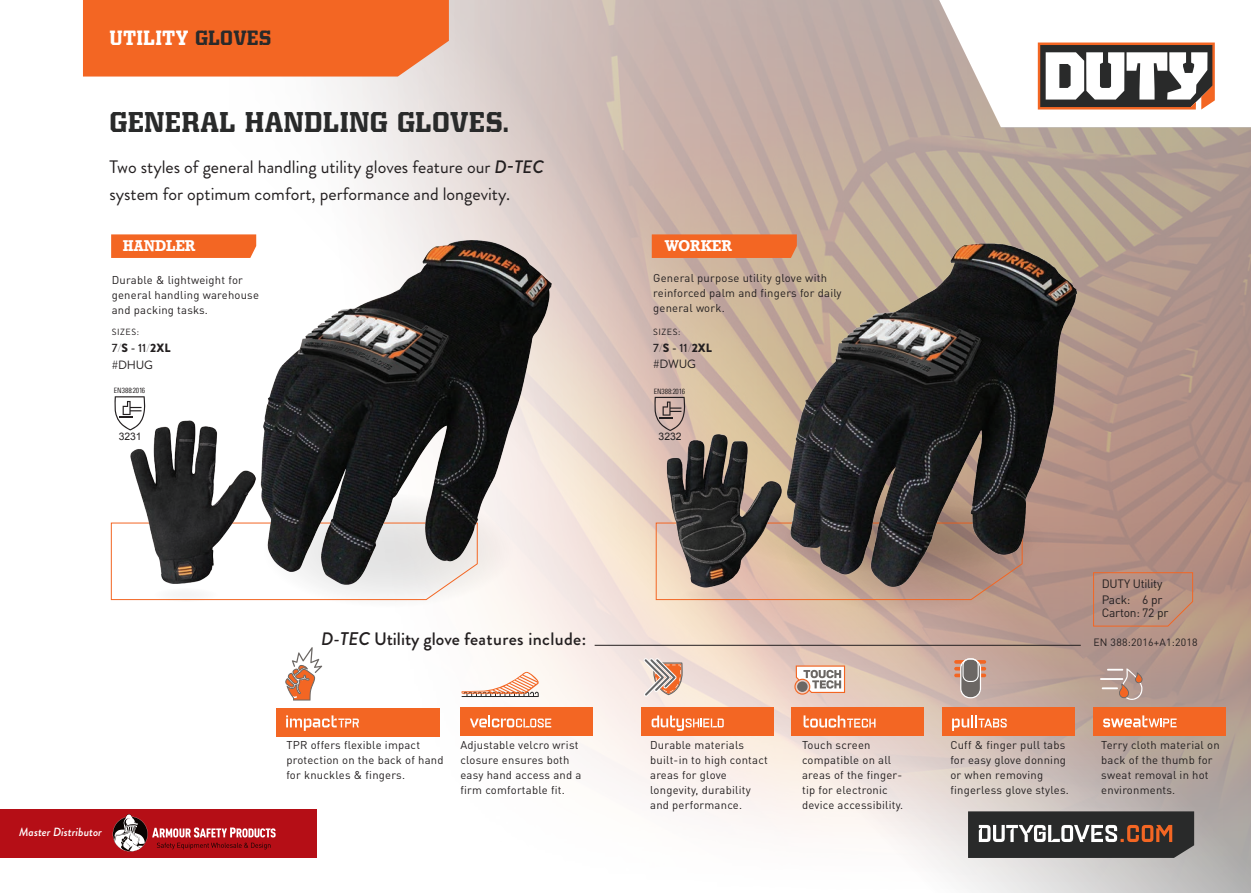
<style>
.page{position:relative;width:1251px;height:893px;background:#fff}
.page>*{position:absolute;margin:0;border:0;box-sizing:border-box;transform-origin:0 0}
.t1{font:700 27px "Kairos Pro";letter-spacing:.01em;color:#292a2a;scale:.9 1}
.t2{font:700 19.5px "Kairos Pro";letter-spacing:.01em;color:#fff;scale:.9 1}
.t3{font:18px/27px "Brandon Grotesque";color:#231f20}
.t4{font:500 18px "Brandon Grotesque";letter-spacing:.015em;color:#231f20}
.t5{font:700 14.7px "Rockwell";color:#fff;scale:.9 1}
.t6{font:12px/16.5px "Brandon Grotesque";letter-spacing:-.02em;color:#231f20}
.t7{font:12px/16.2px "DIN Pro";letter-spacing:-.02em;color:#231f20}
.t8{font:italic 500 11.85px "Brandon Grotesque";color:#fff}
.t9{font:11.25px/15px "DIN Pro";letter-spacing:.02em;color:#231f20}
.t10{font:10.5px "DIN Pro";letter-spacing:.02em;color:#231f20}
.t11{font:10.35px "Arial";color:#231f20}
.t12{font:9px "Brandon Grotesque";letter-spacing:.06em;color:#231f20}
.t13{font:7.35px "Linotype Univers 420 Cn";color:#231f20}
.s1{color:#292a2a}
.s2{font-weight:500;font-style:italic}
.s3{font-weight:500;font-style:italic;font-size:21px}
.s4{font-weight:500}
.s5{font-weight:100}
.s6{font-weight:900}
.s7{font-style:italic}
.s8{font-style:italic;font-size:18.3px}
</style>
<div class="page">
<img style="left:110px;top:0;width:1140px;height:893px">
<div style="left:153px;top:588px;width:65px;height:14px;background:#faeee8;border-radius:50%"></div>
<svg style="left:261px;top:493px;width:253px;height:115px"></svg>
<div style="left:83px;top:0;width:366px;height:77px;background:#f36623"></div>
<svg style="left:111px;top:583px;width:366px;height:17px"></svg>
<div style="left:111px;top:234px;width:145px;height:24px;background:#f36623"></div>
<svg style="left:114px;top:396px;width:31px;height:21px"></svg>
<img style="left:251px;top:240px;width:327px;height:344px">
<img style="left:111px;top:417px;width:158px;height:166px">
<div style="left:460px;top:708px;width:132px;height:28px;background:#f36623"></div>
<svg style="left:461px;top:671px;width:78px;height:26px"></svg>
<div style="left:276px;top:708px;width:163px;height:28px;background:#f36623"></div>
<svg style="left:286px;top:715px;width:73px;height:16px"></svg>
<svg style="left:285px;top:647px;width:37px;height:53px"></svg>
<svg style="left:470px;top:715px;width:81px;height:12px"></svg>
<svg style="left:784px;top:481px;width:249px;height:133px"></svg>
<svg style="left:655px;top:586px;width:367px;height:14px;background:#caa28c"></svg>
<svg style="left:1037px;top:43px;width:177px;height:67px"></svg>
<div style="left:651px;top:234px;width:132px;height:24px;background:#f36623"></div>
<svg style="left:654px;top:397px;width:31px;height:33px"></svg>
<img style="left:783px;top:234px;width:298px;height:352px">
<img style="left:646px;top:430px;width:164px;height:163px">
<svg style="left:1092px;top:572px;width:100px;height:55px;background:#b89080"></svg>
<hr style="left:594px;top:645px;width:486px;height:1px;background:#231f20">
<div style="left:640px;top:708px;width:133px;height:28px;background:#f36623"></div>
<div style="left:791px;top:708px;width:132px;height:28px;background:#f36623"></div>
<div style="left:942px;top:708px;width:132px;height:28px;background:#f36623"></div>
<div style="left:1093px;top:708px;width:132px;height:28px;background:#f36623"></div>
<svg style="left:952px;top:715px;width:54px;height:16px"></svg>
<hr style="left:1099px;top:678px;width:23px;height:2px;background:#fff">
<svg style="left:1101px;top:668px;width:41px;height:32px"></svg>
<svg style="left:1103px;top:715px;width:73px;height:12px"></svg>
<svg style="left:803px;top:715px;width:72px;height:13px"></svg>
<svg style="left:651px;top:715px;width:72px;height:16px"></svg>
<svg style="left:954px;top:660px;width:31px;height:4px"></svg>
<hr style="left:954px;top:667px;width:31px;height:3px;background:#f36623;border-radius:2px">
<hr style="left:954px;top:674px;width:31px;height:3px;background:#f36623;border-radius:2px">
<svg style="left:959px;top:658px;width:21px;height:40px"></svg>
<div style="left:962px;top:658px;width:16px;height:24px;border:1px solid #fff;border-radius:6px"></div>
<svg style="left:643px;top:658px;width:39px;height:38px"></svg>
<svg style="left:794px;top:665px;width:50px;height:30px"></svg>
<svg style="left:681px;top:588px;width:66px;height:14px"></svg>
<svg style="left:967px;top:811px;width:226px;height:47px;background:#4c4744"></svg>
<div style="left:0;top:809px;width:316px;height:49px;background:#b50e16"></div>
<svg style="left:113px;top:814px;width:162px;height:37px"></svg>
<h2 class="t2" style="left:109px;top:25px;width:181px">UTILITY <span class="s1">GLOVES</span></h2>
<h1 class="t1" style="left:109px;top:103px;width:445px">GENERAL HANDLING GLOVES.</h1>
<h3 class="t3" style="left:109px;top:154px;width:436px">Two styles of general handling utility gloves feature our <span class="s2">D</span><span class="s3">-</span><span class="s2">TEC </span>system for optimum comfort, performance and longevity.</h3>
<h3 class="t5" style="left:123px;top:236px;width:82px">HANDLER</h3>
<p class="t9" style="left:112px;top:271px;width:149px">Durable &amp; lightweight for general handling warehouse and packing tasks.</p>
<p class="t12" style="left:112px;top:326px;width:29px">SIZES:</p>
<p class="t6" style="left:112px;top:340px;width:60px"><span class="s4">7</span><span class="s5">/</span><span class="s6">S</span> <span class="s4">- 11</span><span class="s5">/</span><span class="s6">2XL </span>#DHUG</p>
<p class="t13" style="left:114px;top:386px;width:33px">EN388:2016</p>
<p class="t11" style="left:119px;top:429px;width:25px">3231</p>
<p class="t8" style="left:19px;top:824px;width:84px">Master Distributor</p>
<h3 class="t4" style="left:321px;top:626px;width:266px"><span class="s7">D-</span><span class="s8">TEC</span> Utility glove features include:</h3>
<p class="t9" style="left:286px;top:737px;width:159px">TPR offers flexible impact protection on the back of hand for knuckles &amp; fingers.</p>
<p class="t9" style="left:460px;top:737px;width:122px">Adjustable velcro wrist closure ensures both easy hand access and a firm comfortable fit.</p>
<h3 class="t5" style="left:664px;top:236px;width:76px">WORKER</h3>
<p class="t9" style="left:653px;top:269px;width:190px">General purpose utility glove with reinforced palm and fingers for daily general work.</p>
<p class="t12" style="left:653px;top:326px;width:29px">SIZES:</p>
<p class="t6" style="left:653px;top:341px;width:60px;line-height:15.5px"><span class="s4">7</span><span class="s5">/</span><span class="s6">S</span> <span class="s4">- 11</span><span class="s5">/</span><span class="s6">2XL </span>#DWUG</p>
<p class="t13" style="left:653px;top:387px;width:33px">EN388:2016</p>
<p class="t11" style="left:658px;top:430px;width:25px">3232</p>
<p class="t7" style="left:1101px;top:574px;width:62px">DUTY Utility<br>Pack: 6 pr</p>
<p class="t7" style="left:1101px;top:604px;width:68px">Carton: 72 pr</p>
<p class="t10" style="left:1093px;top:634px;width:106px">EN 388:2016+A1:2018</p>
<p class="t9" style="left:950px;top:737px;width:120px">Cuff &amp; finger pull tabs for easy glove donning or when removing fingerless glove styles.</p>
<p class="t9" style="left:650px;top:737px;width:119px">Durable materials built-in to high contact areas for glove longevity, durability and performance.</p>
<p class="t9" style="left:801px;top:737px;width:103px">Touch screen compatible on all areas of the finger&shy;tip for electronic device accessibility.</p>
<p class="t9" style="left:1100px;top:737px;width:120px">Terry cloth material on back of the thumb for sweat removal in hot environments.</p>
</div>
